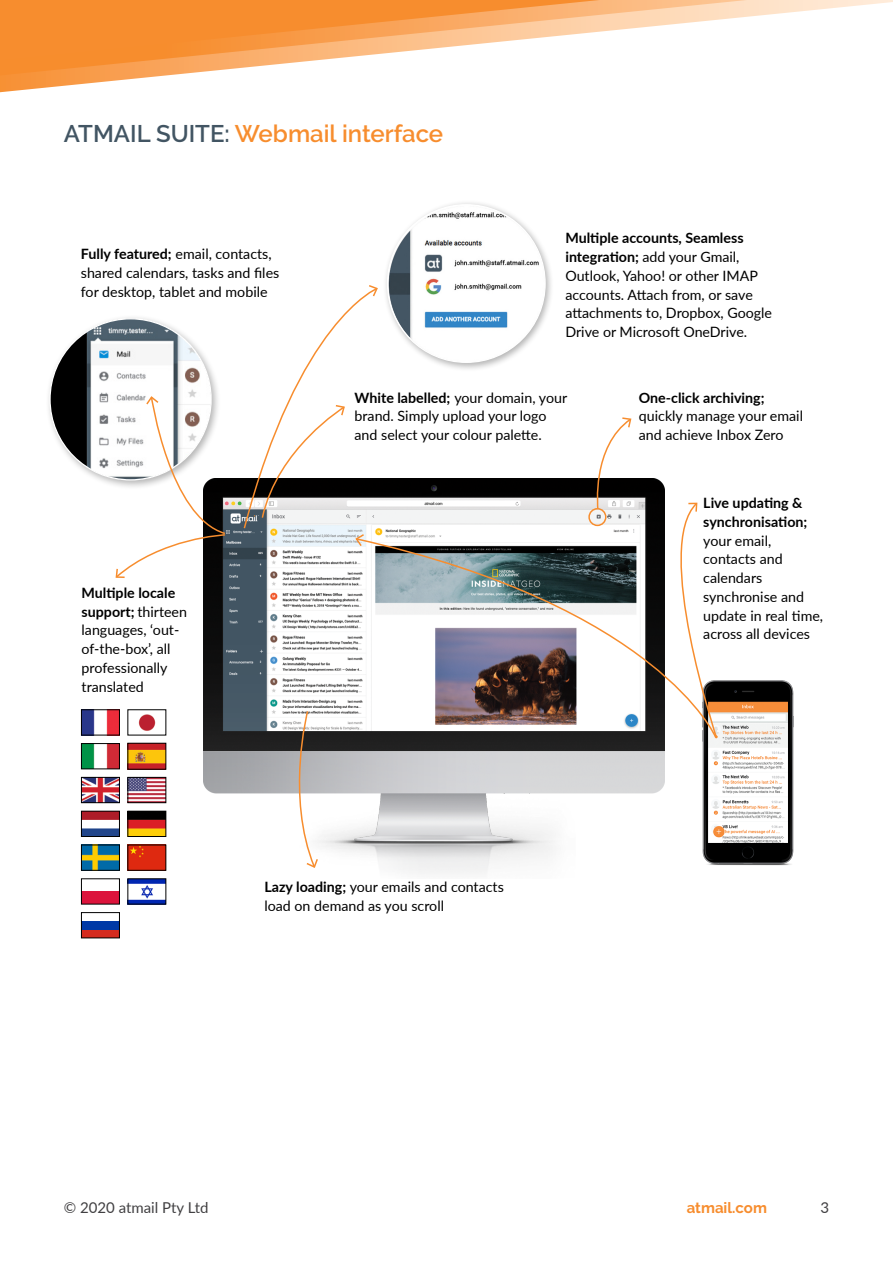
<style>
.page{position:relative;width:893px;height:1263px;background:#fff}
.page>*{position:absolute;margin:0;border:0;box-sizing:border-box;transform-origin:0 0}
.t1{font:600 24px "Raleway";color:#f78d2e}
.t2{font:15px "Lato";color:#414042}
.t3{font:700 15px "Raleway";color:#f78d2e}
.t4{font:14.25px/18.8px "Lato";color:#000}
.t5{font:700 14.25px/18.8px "Lato";color:#000}
.s1{color:#425563}
.s2{font-weight:700}
</style>
<div class="page">
<img style="left:204px;top:479px;width:460px;height:395px">
<div style="left:45px;top:314px;width:177px;height:176px;background:#000;opacity:.3"></div>
<div style="left:50px;top:319px;width:161px;height:161px;background:#000;border-radius:50%"></div>
<img style="left:87px;top:319px;width:124px;height:161px">
<div style="left:383px;top:200px;width:172px;height:172px;background:#000;opacity:.3"></div>
<img style="left:387px;top:205px;width:158px;height:157px;border-radius:79px">
<div style="left:588px;top:508px;width:18px;height:18px;border:2px solid #f78d2e;border-radius:50%"></div>
<svg style="left:591px;top:417px;width:42px;height:93px"></svg>
<svg style="left:285px;top:710px;width:34px;height:159px"></svg>
<img style="left:702px;top:680px;width:92px;height:186px">
<svg style="left:653px;top:501px;width:65px;height:237px"></svg>
<svg style="left:114px;top:395px;width:113px;height:184px"></svg>
<svg style="left:355px;top:537px;width:362px;height:201px"></svg>
<svg style="left:243px;top:285px;width:136px;height:263px"></svg>
<img style="left:83px;top:712px;width:35px;height:21px">
<div style="left:81px;top:710px;width:39px;height:25px;border:1px solid #000"></div>
<img style="left:83px;top:745px;width:35px;height:22px">
<div style="left:81px;top:743px;width:39px;height:26px;border:1px solid #000"></div>
<img style="left:83px;top:779px;width:35px;height:22px">
<div style="left:81px;top:777px;width:39px;height:26px;border:1px solid #000"></div>
<img style="left:130px;top:779px;width:34px;height:21px">
<div style="left:128px;top:777px;width:38px;height:26px;border:1px solid #000"></div>
<img style="left:83px;top:813px;width:35px;height:22px">
<div style="left:81px;top:811px;width:39px;height:26px;border:1px solid #000"></div>
<img style="left:83px;top:847px;width:35px;height:21px">
<div style="left:81px;top:845px;width:39px;height:25px;border:1px solid #000"></div>
<div style="left:81px;top:891px;width:38px;height:13px;background:#dc143c"></div>
<div style="left:81px;top:879px;width:39px;height:25px;border:1px solid #000"></div>
<img style="left:138px;top:714px;width:18px;height:17px">
<img style="left:130px;top:745px;width:34px;height:22px">
<div style="left:128px;top:743px;width:38px;height:26px;border:1px solid #000"></div>
<img style="left:130px;top:881px;width:34px;height:21px">
<div style="left:81px;top:925px;width:38px;height:13px;background:#d52b1e"></div>
<div style="left:81px;top:921px;width:38px;height:9px;background:#0039a6"></div>
<div style="left:81px;top:912px;width:39px;height:26px;border:1px solid #000"></div>
<img style="left:130px;top:813px;width:34px;height:22px">
<div style="left:128px;top:811px;width:38px;height:26px;border:1px solid #000"></div>
<img style="left:130px;top:847px;width:34px;height:21px">
<svg style="left:0;top:0;width:893px;height:92px"></svg>
<svg style="left:0;top:0;width:747px;height:75px"></svg>
<svg style="left:0;top:0;width:600px;height:61px;background:#f9a65c"></svg>
<h1 class="t1" style="left:64px;top:119px;width:381px"><span class="s1">atmail suite:</span> Webmail interface</h1>
<p class="t4" style="left:81px;top:244px;width:200px"><span class="s2">Fully featured;</span> email, contacts, shared calendars, tasks and files for desktop, tablet and mobile</p>
<p class="t4" style="left:565px;top:228px;width:208px"><span class="s2">Multiple accounts, Seamless integration;</span> add your Gmail,<br>Outlook, Yahoo! or other IMAP accounts. Attach from, or save attachments to, Dropbox, Google<br>Drive or Microsoft OneDrive.</p>
<p class="t4" style="left:82px;top:583px;width:107px"><span class="s2">Multiple locale support;</span> thirteen languages, ‘out&shy;of-the-box’, all professionally translated</p>
<p class="t4" style="left:355px;top:387px;width:214px"><span class="s2">White labelled;</span> your domain, your brand. Simply upload your logo and select your colour palette.</p>
<p class="t5" style="left:639px;top:387px;width:127px">One-click archiving;</p>
<p class="t4" style="left:639px;top:406px;width:166px">quickly manage your email and achieve Inbox Zero</p>
<p class="t5" style="left:703px;top:493px;width:106px">Live updating &amp; synchronisation;</p>
<p class="t4" style="left:703px;top:530px;width:121px">your email, contacts and calendars synchronise and update in real time, across all devices</p>
<p class="t4" style="left:264px;top:877px;width:241px"><span class="s2">Lazy loading;</span> your emails and contacts load on demand as you scroll</p>
<p class="t2" style="left:64px;top:1197px;width:146px">© 2020 atmail Pty Ltd</p>
<p class="t3" style="left:687px;top:1199px;width:82px">atmail.com</p>
<p class="t2" style="left:820px;top:1197px;width:10px">3</p>
</div>
